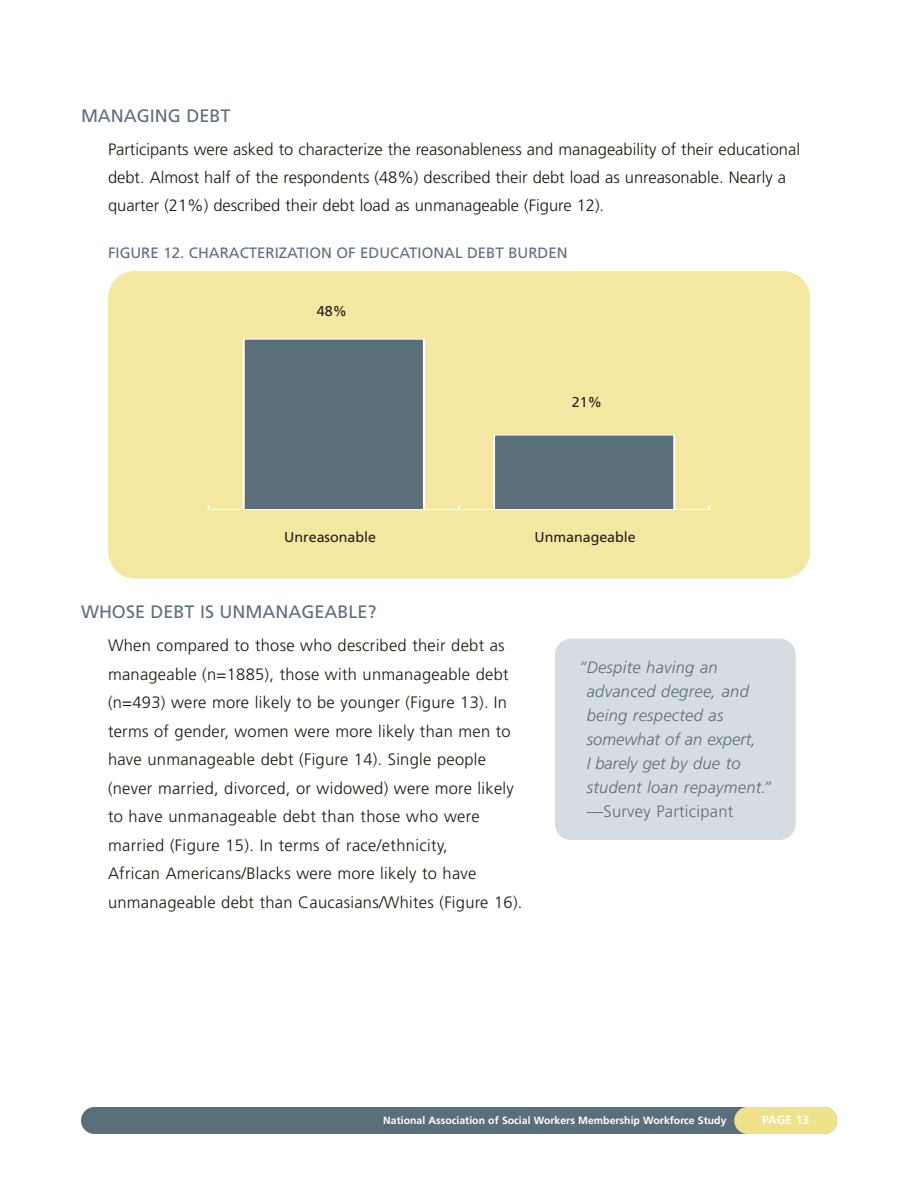
<style>
.page{position:relative;width:918px;height:1188px;background:#fff}
.page>*{position:absolute;margin:0;border:0;box-sizing:border-box;transform-origin:0 0}
.t1{font:18px "Frutiger";color:#5b6f7b}
.t2{font:300 16.5px/28.5px "Frutiger";letter-spacing:.015em;color:#1a180a}
.t3{font:italic 300 16.5px/24px "Frutiger";letter-spacing:.015em;color:#5b6f7b}
.t4{font:300 16.5px "Frutiger";letter-spacing:.015em;color:#5b6f7b}
.t5{font:15px "Frutiger";color:#5b6f7b}
.t6{font:14.25px "Frutiger";color:#231f20}
.t7{font:700 12px "Frutiger";color:#fff}
.t8{font:700 10.5px "Frutiger";color:#fff}
</style>
<div class="page">
<div style="left:81px;top:1107px;width:756px;height:27px;background:#5b6f7b;border-radius:14px"></div>
<div style="left:734px;top:1107px;width:103px;height:27px;background:#f0e28b;border-radius:14px"></div>
<div style="left:108px;top:271px;width:702px;height:307px;background:#f4e7a2;border-radius:27px"></div>
<hr style="left:209px;top:509px;width:500px;height:1px;background:#fff">
<div style="left:244px;top:339px;width:180px;height:171px;background:#5b6f7b"></div>
<div style="left:243px;top:338px;width:182px;height:172px;border:1px solid #fff"></div>
<div style="left:494px;top:435px;width:180px;height:75px;background:#5b6f7b"></div>
<div style="left:493px;top:434px;width:182px;height:76px;border:1px solid #fff"></div>
<div style="left:555px;top:639px;width:241px;height:201px;background:#d5dce2;border-radius:16px"></div>
<p class="t1" style="left:81px;top:108px;width:151px">MANAGING DEBT</p>
<p class="t2" style="left:108px;top:136px;width:694px">Participants were asked to characterize the reasonableness and manageability of their educational debt. Almost half of the respondents (48%) described their debt load as unreasonable. Nearly a quarter (21%) described their debt load as unmanageable (Figure 12).</p>
<p class="t5" style="left:108px;top:247px;width:461px">FIGURE 12. CHARACTERIZATION OF EDUCATIONAL DEBT BURDEN</p>
<p class="t6" style="left:317px;top:305px;width:32px">48%</p>
<p class="t6" style="left:572px;top:397px;width:32px">21%</p>
<p class="t6" style="left:284px;top:532px;width:93px">Unreasonable</p>
<p class="t6" style="left:534px;top:532px;width:103px">Unmanageable</p>
<p class="t1" style="left:81px;top:605px;width:297px">WHOSE DEBT IS UNMANAGEABLE?</p>
<p class="t2" style="left:108px;top:632px;width:416px">When compared to those who described their debt as manageable (n=1885), those with unmanageable debt (n=493) were more likely to be younger (Figure 13). In terms of gender, women were more likely than men to have unmanageable debt (Figure 14). Single people (never married, divorced, or widowed) were more likely to have unmanageable debt than those who were married (Figure 15). In terms of race/ethnicity,<br>African Americans/Blacks were more likely to have unmanageable debt than Caucasians/Whites (Figure 16).</p>
<p class="t3" style="left:587px;top:656px;width:186px;text-indent:-7px">“Despite having an advanced degree, and being respected as somewhat of an expert,<br>I barely get by due to student loan repayment.”</p>
<p class="t4" style="left:587px;top:804px;width:148px">—Survey Participant</p>
<p class="t8" style="left:383px;top:1116px;width:345px">National Association of Social Workers Membership Workforce Study</p>
<p class="t7" style="left:762px;top:1115px;width:48px">PAGE 13</p>
</div>
